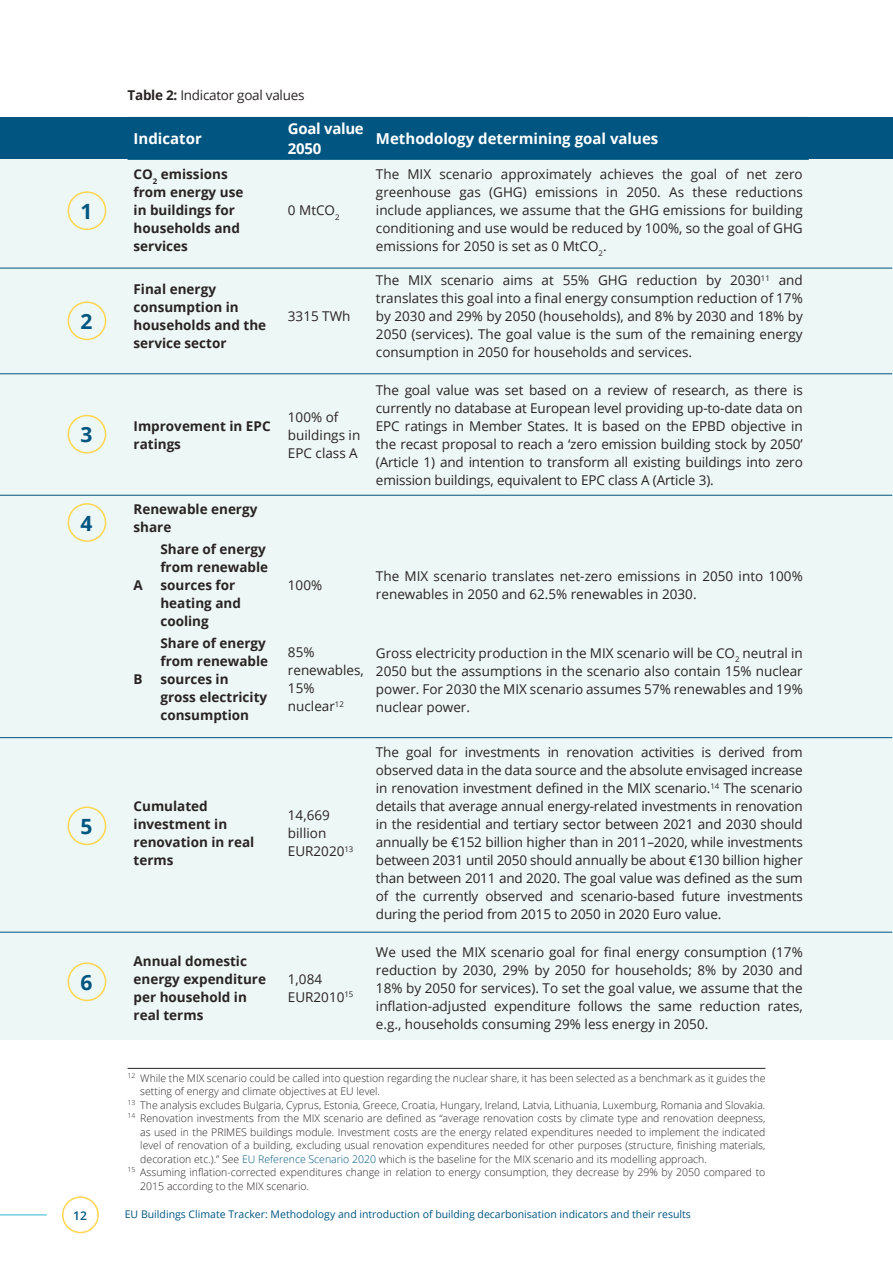
<style>
.page{position:relative;width:893px;height:1263px;background:#fff}
.page>*{position:absolute;margin:0;border:0;box-sizing:border-box;transform-origin:0 0}
.t1{font:700 21px "Open Sans";color:#005581}
.t2{font:700 15px "Open Sans";color:#fff}
.t3{font:700 15px/19.5px "Open Sans";letter-spacing:-.02em;color:#fff}
.t4{font:13.5px/18px "Open Sans";color:#292424;text-align:justify}
.t5{font:700 13.5px/18px "Open Sans";color:#292424}
.t6{font:13.5px "Open Sans";letter-spacing:-.02em;color:#292424}
.t7{font:600 12px "Open Sans";color:#005581}
.t8{font:300 10.5px "Open Sans";color:#292424}
.t9{font:10.5px "Open Sans";color:#005581}
.s1{font-weight:700}
.s2{color:#005581}
</style>
<div class="page">
<hr style="left:0;top:1214px;width:47px;height:1px;background:#74cee2">
<div style="left:62px;top:1196px;width:37px;height:37px;border:2px solid #ffd64f;border-radius:50%"></div>
<div style="left:0;top:117px;width:893px;height:85px;background:#005581"></div>
<div style="left:0;top:160px;width:893px;height:880px;background:#edf7f5"></div>
<svg style="left:128px;top:159px;width:681px;height:1px"></svg>
<svg style="left:128px;top:267px;width:681px;height:665px"></svg>
<hr style="left:128px;top:1068px;width:637px;height:1px;background:#292424">
<div style="left:68px;top:191px;width:38px;height:39px;border:2px solid #ffd64f;border-radius:50%"></div>
<div style="left:68px;top:301px;width:38px;height:39px;border:2px solid #ffd64f;border-radius:50%"></div>
<div style="left:68px;top:415px;width:38px;height:38px;border:2px solid #ffd64f;border-radius:50%"></div>
<div style="left:68px;top:503px;width:38px;height:39px;border:2px solid #ffd64f;border-radius:50%"></div>
<div style="left:68px;top:806px;width:38px;height:39px;border:2px solid #ffd64f;border-radius:50%"></div>
<div style="left:68px;top:962px;width:38px;height:39px;border:2px solid #ffd64f;border-radius:50%"></div>
<hr style="left:0;top:268px;width:892px;height:1px;background:#005581">
<hr style="left:0;top:373px;width:892px;height:1px;background:#005581">
<hr style="left:0;top:495px;width:892px;height:1px;background:#005581">
<hr style="left:0;top:737px;width:892px;height:1px;background:#005581">
<hr style="left:0;top:932px;width:892px;height:1px;background:#005581">
<h1 class="t1" style="left:80px;top:196px;width:13px">1</h1>
<h1 class="t1" style="left:80px;top:306px;width:13px">2</h1>
<h1 class="t1" style="left:80px;top:420px;width:13px">3</h1>
<h1 class="t1" style="left:80px;top:508px;width:13px">4</h1>
<h1 class="t1" style="left:80px;top:811px;width:13px">5</h1>
<h1 class="t1" style="left:80px;top:967px;width:13px">6</h1>
<p class="t6" style="left:128px;top:86px;width:178px"><span class="s1">Table 2:</span> Indicator goal values</p>
<p class="t2" style="left:134px;top:128px;width:70px">Indicator</p>
<p class="t3" style="left:288px;top:119px;width:77px">Goal value<br>2050</p>
<p class="t2" style="left:376px;top:128px;width:284px">Methodology determining goal values</p>
<p class="t5" style="left:134px;top:165px;width:111px">CO<sub>2</sub> emissions from energy use in buildings for households and services</p>
<p class="t4" style="left:376px;top:165px;width:428px">The MIX scenario approximately achieves the goal of net zero greenhouse gas (GHG) emissions in 2050. As these reductions include appliances, we assume that the GHG emissions for building conditioning and use would be reduced by 100%, so the goal of GHG emissions for 2050 is set as 0 MtCO<sub>2</sub>.</p>
<p class="t4" style="left:288px;top:201px;width:53px">0 MtCO<sub>2</sub></p>
<p class="t5" style="left:134px;top:280px;width:134px">Final energy consumption in households and the service sector</p>
<p class="t4" style="left:288px;top:307px;width:64px">3315 TWh</p>
<p class="t5" style="left:134px;top:417px;width:139px">Improvement in EPC ratings</p>
<p class="t4" style="left:288px;top:408px;width:74px;text-align:left">100% of buildings in<br>EPC class A</p>
<p class="t5" style="left:134px;top:500px;width:125px">Renewable energy share</p>
<p class="t4" style="left:376px;top:271px;width:428px">The MIX scenario aims at 55% GHG reduction by 2030<sup>11</sup> and translates this goal into a final energy consumption reduction of 17% by 2030 and 29% by 2050 (households), and 8% by 2030 and 18% by 2050 (services). The goal value is the sum of the remaining energy consumption in 2050 for households and services.</p>
<p class="t4" style="left:376px;top:381px;width:428px">The goal value was set based on a review of research, as there is currently no database at European level providing up-to-date data on EPC ratings in Member States. It is based on the EPBD objective in the recast proposal to reach a ‘zero emission building stock by 2050’ (Article 1) and intention to transform all existing buildings into zero emission buildings, equivalent to EPC class A (Article 3).</p>
<p class="t5" style="left:134px;top:576px;width:11px">A</p>
<p class="t5" style="left:134px;top:670px;width:11px">B</p>
<p class="t5" style="left:160px;top:540px;width:109px">Share of energy from renewable sources for heating and cooling</p>
<p class="t4" style="left:288px;top:576px;width:36px">100%</p>
<p class="t4" style="left:376px;top:567px;width:428px">The MIX scenario translates net-zero emissions in 2050 into 100% renewables in 2050 and 62.5% renewables in 2030.</p>
<p class="t5" style="left:160px;top:634px;width:109px">Share of energy from renewable sources in<br>gross electricity consumption</p>
<p class="t4" style="left:288px;top:643px;width:77px;text-align:left">85% renewables,<br>15% nuclear<sup>12</sup></p>
<p class="t4" style="left:376px;top:643px;width:428px">Gross electricity production in the MIX scenario will be CO<sub>2</sub> neutral in 2050 but the assumptions in the scenario also contain 15% nuclear power. For 2030 the MIX scenario assumes 57% renewables and 19% nuclear power.</p>
<p class="t5" style="left:134px;top:797px;width:122px">Cumulated investment in renovation in real terms</p>
<p class="t4" style="left:288px;top:806px;width:67px;text-align:left">14,669 billion<br>EUR2020<sup>13</sup></p>
<p class="t5" style="left:134px;top:951px;width:134px">Annual domestic energy expenditure per household in real terms</p>
<p class="t4" style="left:288px;top:969px;width:67px">1,084<br>EUR2010<sup>15</sup></p>
<p class="t4" style="left:376px;top:743px;width:428px">The goal for investments in renovation activities is derived from observed data in the data source and the absolute envisaged increase in renovation investment defined in the MIX scenario.<sup>14</sup> The scenario details that average annual energy-related investments in renovation in the residential and tertiary sector between 2021 and 2030 should annually be €152 billion higher than in 2011–2020, while investments between 2031 until 2050 should annually be about €130 billion higher than between 2011 and 2020. The goal value was defined as the sum of the currently observed and scenario-based future investments during the period from 2015 to 2050 in 2020 Euro value.</p>
<p class="t4" style="left:376px;top:942px;width:428px">We used the MIX scenario goal for final energy consumption (17% reduction by 2030, 29% by 2050 for households; 8% by 2030 and 18% by 2050 for services). To set the goal value, we assume that the inflation-adjusted expenditure follows the same reduction rates, e.g., households consuming 29% less energy in 2050.</p>
<p class="t8" style="left:128px;top:1071px;width:639px"><sup>12</sup> While the MIX scenario could be called into question regarding the nuclear share, it has been selected as a benchmark as it guides the</p>
<p class="t8" style="left:140px;top:1084px;width:241px">setting of energy and climate objectives at EU level.</p>
<p class="t8" style="left:128px;top:1098px;width:639px"><sup>13</sup> The analysis excludes Bulgaria, Cyprus, Estonia, Greece, Croatia, Hungary, Ireland, Latvia, Lithuania, Luxemburg, Romania and Slovakia.</p>
<p class="t8" style="left:128px;top:1111px;width:639px"><sup>14</sup> Renovation investments from the MIX scenario are defined as “average renovation costs by climate type and renovation deepness,</p>
<p class="t8" style="left:140px;top:1125px;width:627px">as used in the PRIMES buildings module. Investment costs are the energy related expenditures needed to implement the indicated</p>
<p class="t8" style="left:140px;top:1138px;width:627px">level of renovation of a building, excluding usual renovation expenditures needed for other purposes (structure, finishing materials,</p>
<p class="t8" style="left:140px;top:1152px;width:568px">decoration etc.).” See <span class="s2">EU Reference Scenario 2020</span> which is the baseline for the MIX scenario and its modelling approach.</p>
<p class="t8" style="left:128px;top:1165px;width:639px"><sup>15</sup> Assuming inflation-corrected expenditures change in relation to energy consumption, they decrease by 29% by 2050 compared to</p>
<p class="t8" style="left:140px;top:1179px;width:170px">2015 according to the MIX scenario.</p>
<p class="t7" style="left:73px;top:1207px;width:15px">12</p>
<p class="t9" style="left:125px;top:1207px;width:568px">EU Buildings Climate Tracker: Methodology and introduction of building decarbonisation indicators and their results</p>
</div>
